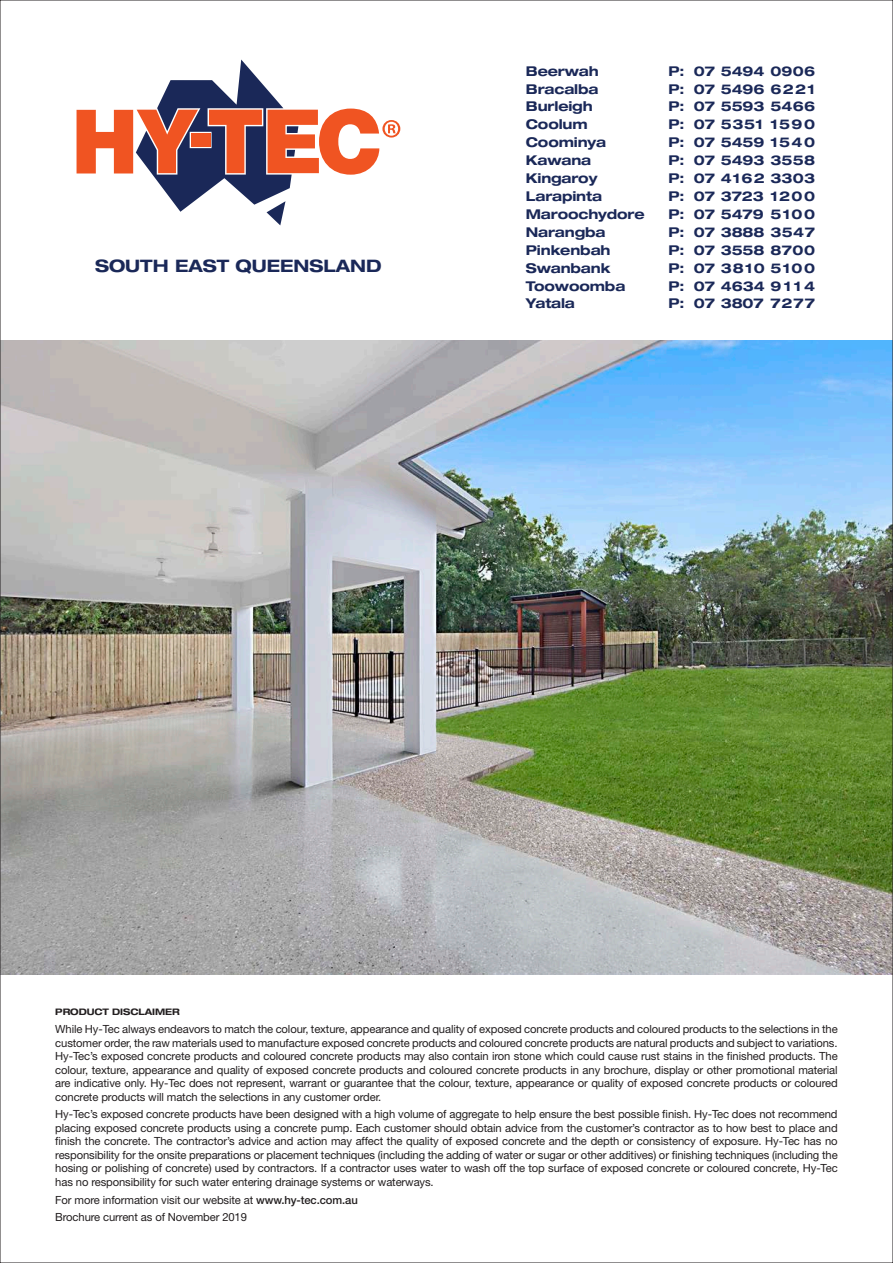
<style>
.page{position:relative;width:893px;height:1263px;background:#fff}
.page>*{position:absolute;margin:0;border:0;box-sizing:border-box;transform-origin:0 0}
.t1{font:700 expanded 17.25px "Helvetica Neue LT Pro";color:#1a2858}
.t2{font:700 expanded 13.5px "Helvetica Neue LT Pro";letter-spacing:-.01em;color:#1a2858}
.t3{font:700 expanded 13.5px "Helvetica Neue LT Pro";letter-spacing:.04em;color:#1a2858}
.t4{font:700 expanded 13.5px "Helvetica Neue LT Pro";letter-spacing:.015em;color:#1a2858}
.t5{font:700 expanded 13.5px "Helvetica Neue LT Pro";letter-spacing:.08em;color:#1a2858}
.t6{font:11.25px/13.5px "Helvetica Neue LT Std";letter-spacing:-.01em;color:#231f20;text-align:justify}
.t7{font:700 expanded 9px "Helvetica Neue LT Std";letter-spacing:-.01em;color:#231f20}
.s1{font-weight:500}
</style>
<div class="page">
<img style="left:2px;top:340px;width:889px;height:634px">
<svg style="left:77px;top:60px;width:323px;height:165px"></svg>
<h1 class="t1" style="left:95px;top:255px;width:288px">SOUTH EAST QUEENSLAND</h1>
<p class="t2" style="left:526px;top:62px;width:74px">Beerwah</p>
<p class="t2" style="left:668px;top:62px;width:148px">P: 07 5494 0906</p>
<p class="t2" style="left:526px;top:80px;width:74px">Bracalba</p>
<p class="t2" style="left:668px;top:80px;width:148px">P: 07 5496 6221</p>
<p class="t2" style="left:526px;top:98px;width:68px">Burleigh</p>
<p class="t2" style="left:668px;top:98px;width:148px">P: 07 5593 5466</p>
<p class="t2" style="left:526px;top:116px;width:63px">Coolum</p>
<p class="t3" style="left:668px;top:116px;width:148px">P: 07 5351 1590</p>
<p class="t2" style="left:526px;top:134px;width:82px">Coominya</p>
<p class="t2" style="left:668px;top:134px;width:148px">P: 07 5459 1540</p>
<p class="t2" style="left:526px;top:152px;width:67px">Kawana</p>
<p class="t2" style="left:668px;top:152px;width:148px">P: 07 5493 3558</p>
<p class="t2" style="left:526px;top:170px;width:73px">Kingaroy</p>
<p class="t4" style="left:668px;top:170px;width:148px">P: 07 4162 3303</p>
<p class="t2" style="left:526px;top:188px;width:78px">Larapinta</p>
<p class="t2" style="left:668px;top:188px;width:148px">P: 07 3723 1200</p>
<p class="t2" style="left:526px;top:206px;width:120px">Maroochydore</p>
<p class="t2" style="left:668px;top:206px;width:148px">P: 07 5479 5100</p>
<p class="t2" style="left:526px;top:223px;width:81px">Narangba</p>
<p class="t2" style="left:668px;top:223px;width:148px">P: 07 3888 3547</p>
<p class="t2" style="left:526px;top:241px;width:86px">Pinkenbah</p>
<p class="t2" style="left:668px;top:241px;width:148px">P: 07 3558 8700</p>
<p class="t2" style="left:526px;top:259px;width:86px">Swanbank</p>
<p class="t5" style="left:668px;top:259px;width:148px">P: 07 3810 5100</p>
<p class="t2" style="left:526px;top:277px;width:101px">Toowoomba</p>
<p class="t2" style="left:668px;top:277px;width:148px">P: 07 4634 9114</p>
<p class="t2" style="left:526px;top:295px;width:51px">Yatala</p>
<p class="t2" style="left:668px;top:295px;width:148px">P: 07 3807 7277</p>
<p class="t7" style="left:55px;top:1006px;width:126px">PRODUCT DISCLAIMER</p>
<p class="t6" style="left:55px;top:1022px;width:784px">While Hy-Tec always endeavors to match the colour, texture, appearance and quality of exposed concrete products and coloured products to the selections in the customer order, the raw materials used to manufacture exposed concrete products and coloured concrete products are natural products and subject to variations.<br>Hy-Tec’s exposed concrete products and coloured concrete products may also contain iron stone which could cause rust stains in the finished products. The colour, texture, appearance and quality of exposed concrete products and coloured concrete products in any brochure, display or other promotional material are indicative only. Hy-Tec does not represent, warrant or guarantee that the colour, texture, appearance or quality of exposed concrete products or coloured concrete products will match the selections in any customer order.</p>
<p class="t6" style="left:55px;top:1107px;width:784px">Hy-Tec’s exposed concrete products have been designed with a high volume of aggregate to help ensure the best possible finish. Hy-Tec does not recommend placing exposed concrete products using a concrete pump. Each customer should obtain advice from the customer’s contractor as to how best to place and finish the concrete. The contractor’s advice and action may affect the quality of exposed concrete and the depth or consistency of exposure. Hy-Tec has no responsibility for the onsite preparations or placement techniques (including the adding of water or sugar or other additives) or finishing techniques (including the hosing or polishing of concrete) used by contractors. If a contractor uses water to wash off the top surface of exposed concrete or coloured concrete, Hy-Tec has no responsibility for such water entering drainage systems or waterways.</p>
<p class="t6" style="left:55px;top:1190px;width:304px;line-height:17.7px">For more information visit our website at <span class="s1">www.hy-tec.com.au<br></span>Brochure current as of November 2019</p>
</div>
